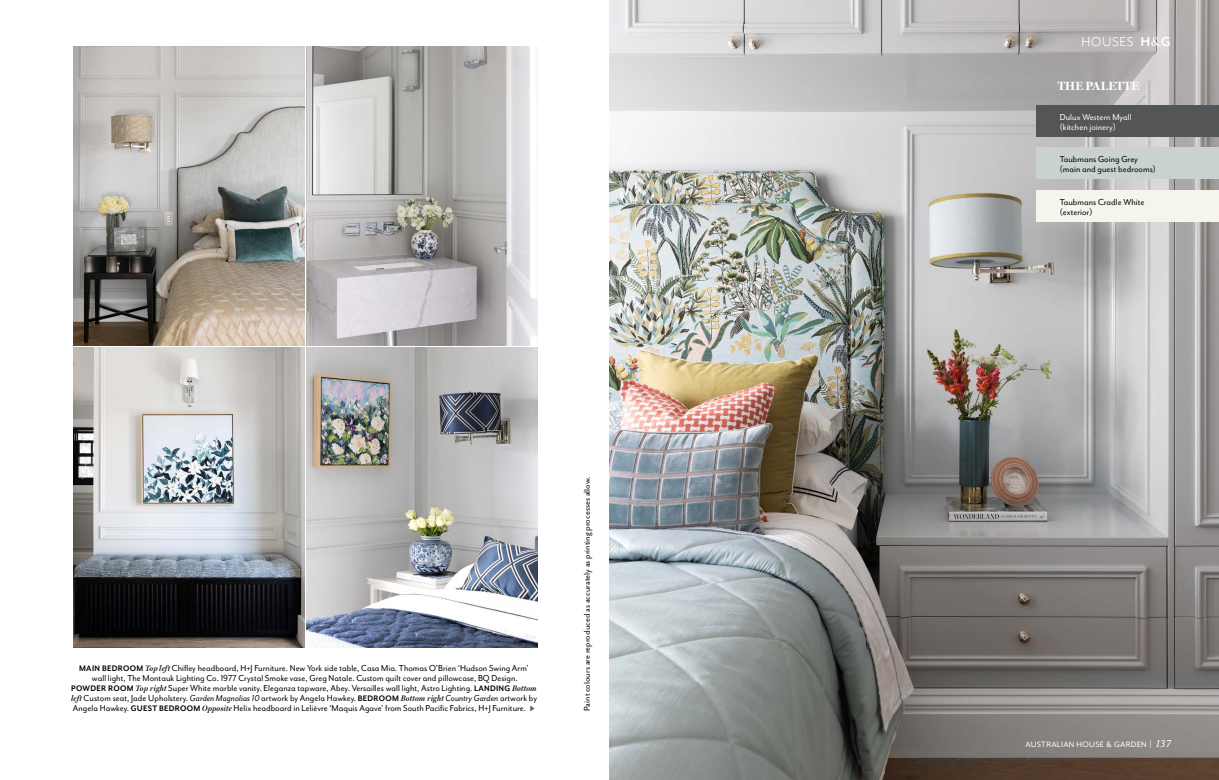
<style>
.page{position:relative;width:1219px;height:780px;background:#fff}
.page>*{position:absolute;margin:0;border:0;box-sizing:border-box;transform-origin:0 0}
.t1{font:14.8px "Mr Eaves San OT";letter-spacing:.04em;color:#fff}
.t2{font:700 12px "Miller Display";letter-spacing:.015em;color:#fff}
.t3{font:10px/10px "Mr Eaves San OT";letter-spacing:.005em;color:#000;scale:.95 1}
.t4{font:10px/10px "Mr Eaves San OT";letter-spacing:.005em;color:#fff;scale:.95 1}
.t5{font:9.5px "Mr Eaves San OT";color:#000}
.t6{font:9px "Mr Eaves Mod OT";letter-spacing:.03em;color:#fff}
.s1{font-weight:700;font-size:9.2px}
.s2{font-family:"Miller Display";font-weight:600;font-style:italic;font-size:8px}
.s3{font-style:italic}
.s4{font-family:"Mr Eaves Mod OT";font-weight:700;font-size:15px}
.s5{font-family:"Mr Eaves San OT";font-size:10.4px}
.s6{font-family:"Eidetic Neo OT";font-style:italic;font-size:11.4px}
</style>
<div class="page">
<img style="left:74px;top:46px;width:230px;height:299px">
<img style="left:307px;top:46px;width:230px;height:299px">
<img style="left:307px;top:348px;width:230px;height:299px">
<img style="left:74px;top:348px;width:230px;height:299px">
<img style="left:609px;top:0;width:610px;height:780px">
<svg style="left:1151px;top:37px;width:10px;height:9px"></svg>
<div style="left:1036px;top:105px;width:183px;height:31px;background:#535556"></div>
<div style="left:1036px;top:190px;width:183px;height:31px;background:#f5f5ed"></div>
<div style="left:1036px;top:147px;width:183px;height:32px;background:#c9d1d1"></div>
<p class="t3" style="left:79px;top:663px;width:475px"><span class="s1">MAIN BEDROOM</span> <span class="s2">Top left</span> Chifley headboard, H+J Furniture. New York side table, Casa Mia. Thomas O’Brien ‘Hudson Swing Arm’</p>
<p class="t3" style="left:92px;top:673px;width:450px">wall light, The Montauk Lighting Co. 1977 Crystal Smoke vase, Greg Natale. Custom quilt cover and pillowcase, BQ Design.</p>
<p class="t3" style="left:71px;top:683px;width:491px"><span class="s1">POWDER ROOM</span> <span class="s2">Top right</span> Super White marble vanity. Eleganza tapware, Abey. Versailles wall light, Astro Lighting. <span class="s1">LANDING</span> <span class="s2">Bottom</span></p>
<p class="t3" style="left:71px;top:693px;width:492px"><span class="s2">left</span> Custom seat, Jade Upholstery. <span class="s3">Garden Magnolias 10</span> artwork by Angela Hawkey. <span class="s1">BEDROOM</span> <span class="s2">Bottom right</span> <span class="s3">Country Garden</span> artwork by</p>
<p class="t3" style="left:73px;top:703px;width:479px">Angela Hawkey. <span class="s1">GUEST BEDROOM</span> <span class="s2">Opposite</span> Helix headboard in Lelièvre ‘Maquis Agave’ from South Pacific Fabrics, H+J Furniture.</p>
<p class="t5" style="left:582px;top:710px;width:236px;rotate:-90deg">Paint colours are reproduced as accurately as printing processes allow.</p>
<h1 class="t1" style="left:1082px;top:34px;width:91px">HOUSES <span class="s4">H G</span></h1>
<p class="t2" style="left:1058px;top:78px;width:83px">THE PALETTE</p>
<p class="t4" style="left:1060px;top:112px;width:77px">Dulux Western Myall (kitchen joinery)</p>
<p class="t3" style="left:1060px;top:154px;width:103px">Taubmans Going Grey (main and guest bedrooms)</p>
<p class="t3" style="left:1060px;top:197px;width:91px">Taubmans Cradle White (exterior)</p>
<p class="t6" style="left:1025px;top:739px;width:147px">AUSTRALIAN HOUSE &amp; GARDEN <span class="s5">|</span> <span class="s6">137</span></p>
</div>
